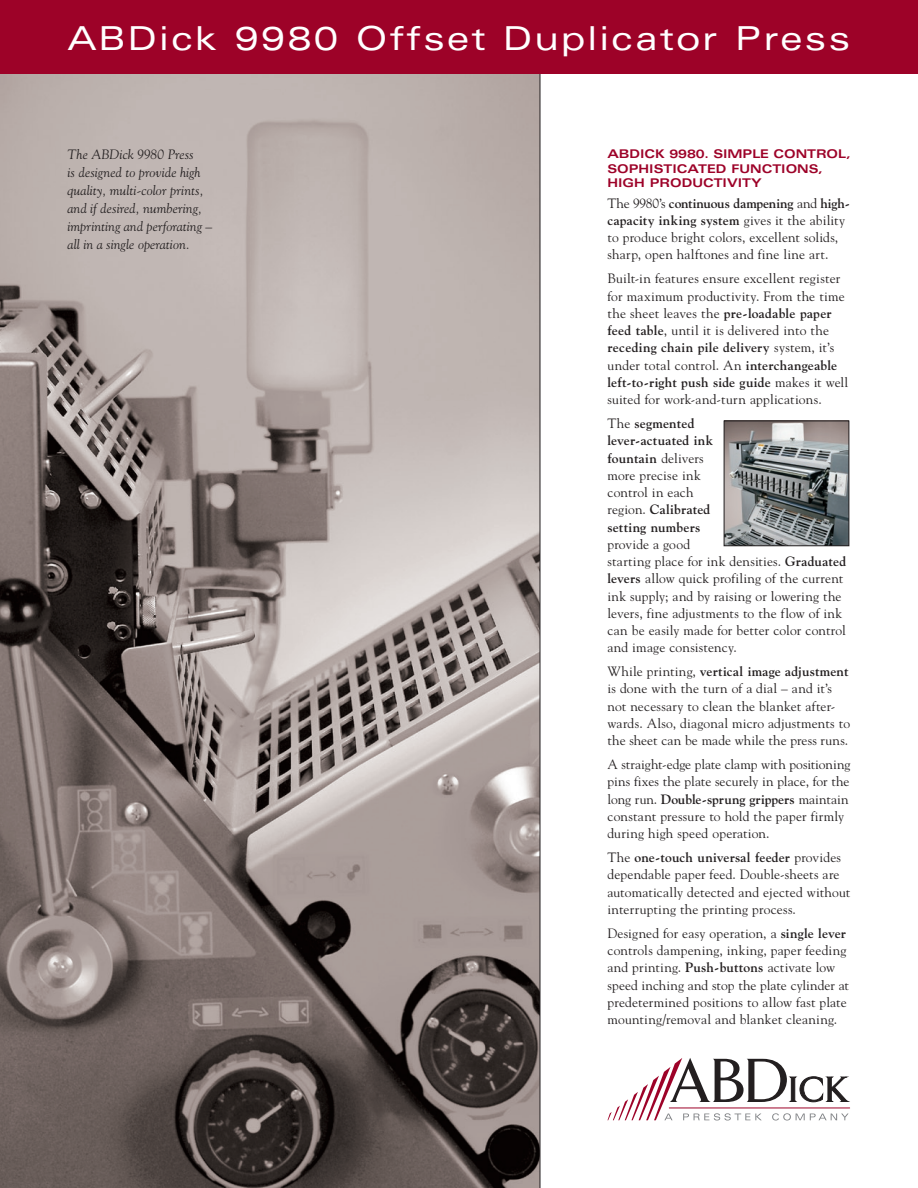
<style>
.page{position:relative;width:918px;height:1188px;background:#fff}
.page>*{position:absolute;margin:0;border:0;box-sizing:border-box;transform-origin:0 0}
.t1{font:expanded 33px "Univers";letter-spacing:.065em;color:#fff}
.t2{font:13.5px/17.2px "Goudy";letter-spacing:.01em;color:#231f20}
.t3{font:italic 13.5px/18px "Goudy";letter-spacing:.005em;color:#231f20}
.t4{font:700 13.5px/17.2px "Goudy";letter-spacing:.015em;color:#231f20}
.t5{font:700 expanded 12px/14.4px "Univers";color:#9d0228}
.s1{font-weight:700}
.s2{font-weight:400}
</style>
<div class="page">
<img style="left:0;top:74px;width:540px;height:1114px">
<svg style="left:607px;top:1058px;width:243px;height:62px"></svg>
<hr style="left:540px;top:68px;width:1px;height:1120px;background:#231f20">
<div style="left:0;top:0;width:918px;height:74px;background:#9d0228"></div>
<img style="left:726px;top:423px;width:121px;height:121px">
<div style="left:724px;top:421px;width:125px;height:125px;border:1px solid #231f20"></div>
<h1 class="t1" style="left:68px;top:19px;width:785px">ABDick 9980 Offset Duplicator Press</h1>
<p class="t3" style="left:68px;top:145px;width:146px">The ABDick 9980 Press<br>is designed to provide high quality, multi-color prints, and if desired, numbering, imprinting and perforating – all in a single operation.</p>
<p class="t5" style="left:608px;top:147px;width:245px">ABDICK 9980. SIMPLE CONTROL,<br>SOPHISTICATED FUNCTIONS,<br>HIGH PRODUCTIVITY</p>
<p class="t2" style="left:608px;top:194px;width:244px">The 9980’s <span class="s1">continuous dampening</span> and <span class="s1">high&shy;capacity inking system</span> gives it the ability to produce bright colors, excellent solids, sharp, open halftones and fine line art.</p>
<p class="t2" style="left:608px;top:270px;width:242px">Built-in features ensure excellent register for maximum productivity. From the time the sheet leaves the <span class="s1">pre-loadable paper feed table</span>, until it is delivered into the <span class="s1">receding chain pile delivery</span> system, it’s under total control. An <span class="s1">interchangeable left-to-right push side guide</span> makes it well suited for work-and-turn applications.</p>
<p class="t4" style="left:608px;top:414px;width:107px"><span class="s2">The</span> segmented lever-actuated ink fountain <span class="s2">delivers more precise ink control in each region.</span> Calibrated setting numbers</p>
<p class="t2" style="left:608px;top:535px;width:240px">provide a good<br>starting place for ink densities. <span class="s1">Graduated levers</span> allow quick profiling of the current ink supply; and by raising or lowering the levers, fine adjustments to the flow of ink can be easily made for better color control and image consistency.</p>
<p class="t2" style="left:608px;top:662px;width:244px">While printing, <span class="s1">vertical image adjustment </span>is done with the turn of a dial – and it’s not necessary to clean the blanket after&shy;wards. Also, diagonal micro adjustments to the sheet can be made while the press runs.</p>
<p class="t2" style="left:608px;top:755px;width:245px">A straight-edge plate clamp with positioning pins fixes the plate securely in place, for the long run. <span class="s1">Double-sprung grippers</span> maintain constant pressure to hold the paper firmly during high speed operation.</p>
<p class="t2" style="left:608px;top:848px;width:244px">The <span class="s1">one-touch universal feeder</span> provides dependable paper feed. Double-sheets are automatically detected and ejected without interrupting the printing process.</p>
<p class="t2" style="left:608px;top:924px;width:243px">Designed for easy operation, a <span class="s1">single lever </span>controls dampening, inking, paper feeding and printing. <span class="s1">Push-buttons</span> activate low speed inching and stop the plate cylinder at predetermined positions to allow fast plate mounting/removal and blanket cleaning.</p>
</div>
